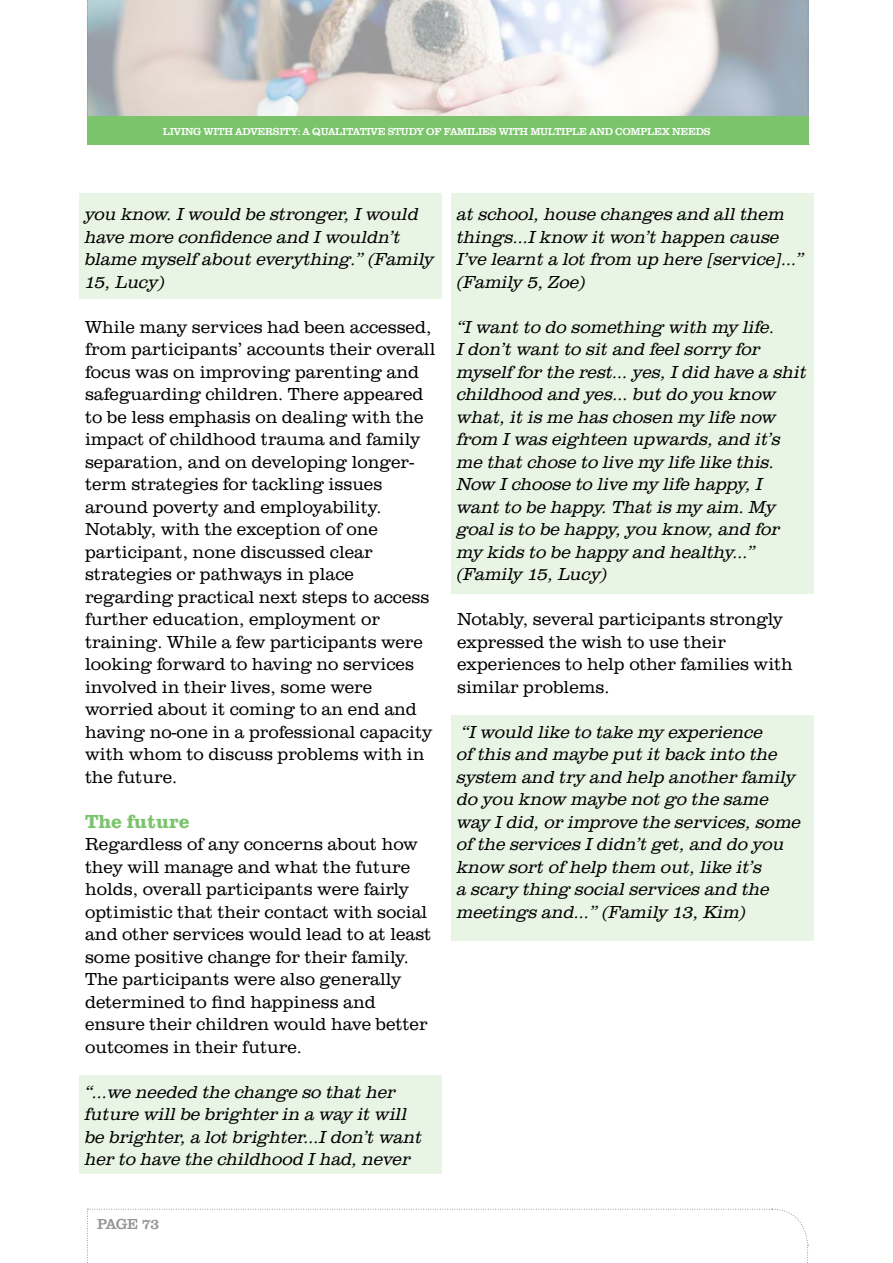
<style>
.page{position:relative;width:893px;height:1263px;background:#fff}
.page>*{position:absolute;margin:0;border:0;box-sizing:border-box;transform-origin:0 0}
.t1{font:700 19.5px "URW Clarendon TOT";color:#7bc46c}
.t2{font:300 18px/22.5px "URW Clarendon TOT";color:#000}
.t3{font:italic 300 18px/22.5px "URW Clarendon TOT";color:#000}
.t4{font:15px "URW Clarendon TOT";letter-spacing:-.05em;color:#939598}
.t5{font:10.5px "URW Clarendon TOT";letter-spacing:-.025em;color:#fff}
</style>
<div class="page">
<svg style="left:87px;top:0;width:722px;height:145px"></svg>
<div style="left:87px;top:117px;width:721px;height:28px;background:#7bc46c"></div>
<svg style="left:87px;top:1208px;width:721px;height:55px"></svg>
<div style="left:451px;top:715px;width:363px;height:225px;background:#e8f4e4"></div>
<div style="left:451px;top:193px;width:363px;height:401px;background:#e8f4e4"></div>
<div style="left:79px;top:1075px;width:363px;height:99px;background:#e8f4e4"></div>
<div style="left:79px;top:193px;width:363px;height:106px;background:#e8f4e4"></div>
<p class="t5" style="left:163px;top:125px;width:549px">LIVING WITH ADVERSITY: A QUALITATIVE STUDY OF FAMILIES WITH MULTIPLE AND COMPLEX NEEDS</p>
<p class="t3" style="left:85px;top:203px;width:351px">you know. I would be stronger, I would have more confidence and I wouldn’t blame myself about everything.” (Family<br>15, Lucy)</p>
<p class="t2" style="left:85px;top:316px;width:352px">While many services had been accessed, from participants’ accounts their overall focus was on improving parenting and safeguarding children. There appeared to be less emphasis on dealing with the impact of childhood trauma and family separation, and on developing longer&shy;term strategies for tackling issues around poverty and employability.<br>Notably, with the exception of one participant, none discussed clear strategies or pathways in place regarding practical next steps to access further education, employment or training. While a few participants were looking forward to having no services involved in their lives, some were worried about it coming to an end and having no-one in a professional capacity with whom to discuss problems with in the future.</p>
<p class="t1" style="left:85px;top:809px;width:106px">The future</p>
<p class="t2" style="left:85px;top:833px;width:348px">Regardless of any concerns about how they will manage and what the future holds, overall participants were fairly optimistic that their contact with social and other services would lead to at least some positive change for their family.<br>The participants were also generally determined to find happiness and ensure their children would have better outcomes in their future.</p>
<p class="t3" style="left:85px;top:1080px;width:339px">“…we needed the change so that her future will be brighter in a way it will be brighter, a lot brighter...I don’t want her to have the childhood I had, never</p>
<p class="t4" style="left:97px;top:1215px;width:64px">PAGE 73</p>
<p class="t3" style="left:457px;top:203px;width:349px">at school, house changes and all them things...I know it won’t happen cause I’ve learnt a lot from up here [service]...” (Family 5, Zoe)</p>
<p class="t3" style="left:457px;top:315px;width:352px">“I want to do something with my life.<br>I don’t want to sit and feel sorry for myself for the rest… yes, I did have a shit childhood and yes… but do you know what, it is me has chosen my life now from I was eighteen upwards, and it’s me that chose to live my life like this.<br>Now I choose to live my life happy, I want to be happy. That is my aim. My goal is to be happy, you know, and for my kids to be happy and healthy...” (Family 15, Lucy)</p>
<p class="t2" style="left:457px;top:608px;width:337px">Notably, several participants strongly expressed the wish to use their experiences to help other families with similar problems.</p>
<p class="t3" style="left:457px;top:720px;width:346px">“I would like to take my experience<br>of this and maybe put it back into the system and try and help another family do you know maybe not go the same way I did, or improve the services, some of the services I didn’t get, and do you know sort of help them out, like it’s<br>a scary thing social services and the meetings and…” (Family 13, Kim)</p>
</div>
